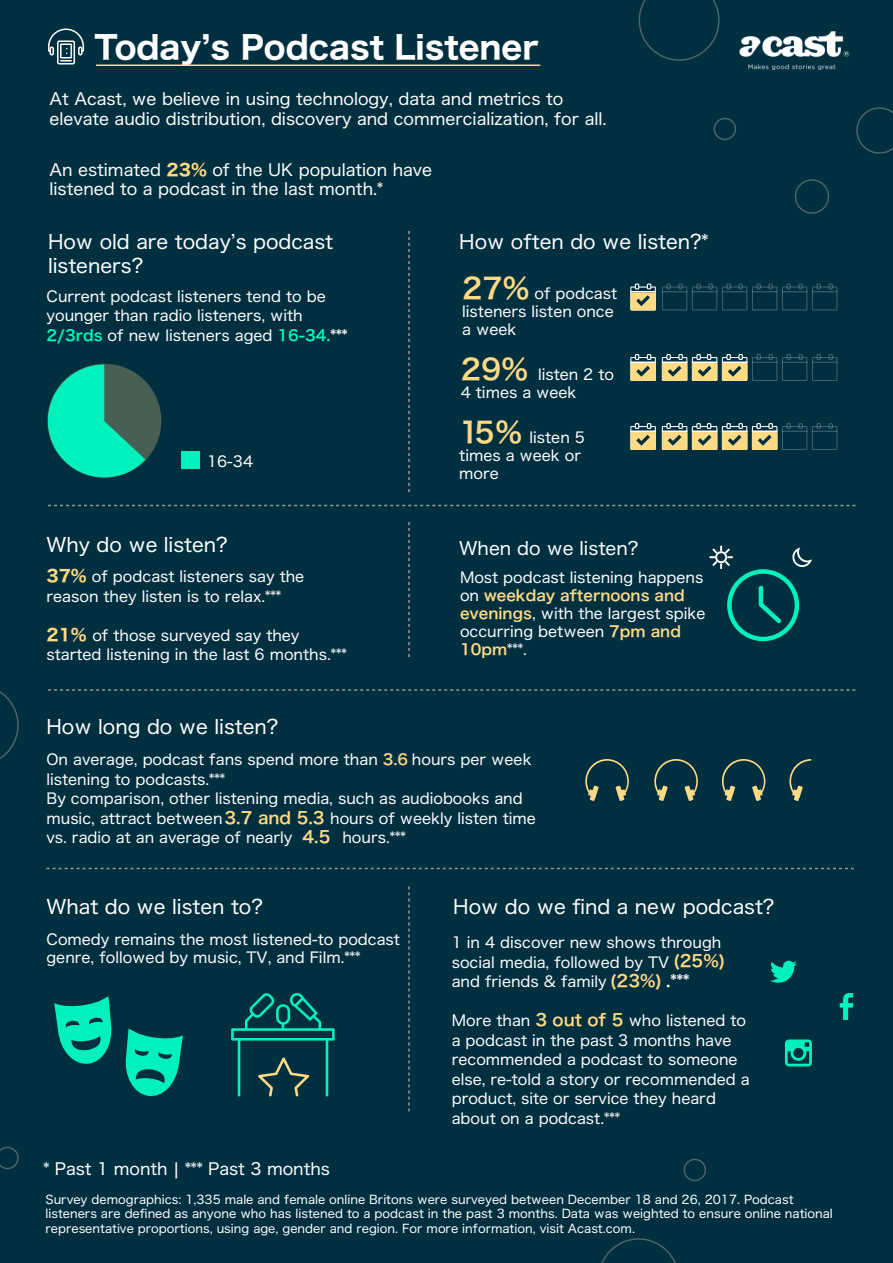
<style>
.page{position:relative;width:893px;height:1263px;background:#fff}
.page>*{position:absolute;margin:0;border:0;box-sizing:border-box;transform-origin:0 0}
.t1{font:31.5px "Hiragino Sans W7";color:#fff}
.t2{font:19.5px/24px "Hiragino Sans W4";color:#fff}
.t3{font:18px "Hiragino Sans W4";color:#fff}
.t4{font:16.5px/19.5px "Hiragino Sans W4";color:#fff}
.t5{font:16.5px "Hiragino Sans W6";color:#ffda85}
.t6{font:15px/19.5px "Hiragino Sans W4";color:#fff}
.t7{font:15px "Hiragino Sans W6";color:#ffda85}
.t8{font:12px/14.4px "Hiragino Sans W4";color:#fff}
.s1{font-family:"Hiragino Sans W7";color:#ffda85}
.s2{font-family:"Hiragino Sans W6";font-size:28.5px;color:#ffda85}
.s3{font-family:"Hiragino Sans W6";color:#00f6b7}
.s4{font-family:"Hiragino Sans W6"}
.s5{font-family:"Hiragino Sans W7";font-size:16.5px;color:#ffda85}
.s6{font-family:"Hiragino Sans W4";color:#fff}
.s7{font-family:"Hiragino Sans W6";color:#ffda85}
.s8{font-family:"Hiragino Sans W6";color:#f6d483}
.s9{font-family:"Hiragino Sans W6";font-size:16.5px;color:#ffda85}
.s10{font-family:"Hiragino Sans W6";font-size:16.5px}
</style>
<div class="page">
<div style="left:0;top:0;width:892px;height:1263px;background:#002f40"></div>
<hr style="left:97px;top:64px;width:442px;height:2px;background:#ffda85">
<div style="left:57px;top:40px;width:18px;height:24px;border:2px solid #fff;border-radius:2px"></div>
<svg style="left:61px;top:60px;width:10px;height:2px"></svg>
<div style="left:60px;top:44px;width:12px;height:14px;border:2px solid #fff"></div>
<div style="left:50px;top:46px;width:4px;height:10px;border:2px solid #fff;border-radius:2px"></div>
<div style="left:78px;top:46px;width:4px;height:10px;border:2px solid #fff;border-radius:2px"></div>
<svg style="left:48px;top:28px;width:37px;height:26px"></svg>
<svg style="left:408px;top:232px;width:2px;height:260px"></svg>
<svg style="left:408px;top:523px;width:2px;height:134px"></svg>
<svg style="left:408px;top:887px;width:2px;height:224px"></svg>
<svg style="left:48px;top:505px;width:806px;height:1px"></svg>
<svg style="left:48px;top:689px;width:806px;height:2px"></svg>
<svg style="left:46px;top:868px;width:807px;height:1px"></svg>
<svg style="left:806px;top:426px;width:1px;height:24px"></svg>
<svg style="left:776px;top:357px;width:1px;height:24px"></svg>
<svg style="left:630px;top:284px;width:26px;height:26px"></svg>
<svg style="left:630px;top:354px;width:26px;height:27px"></svg>
<svg style="left:630px;top:423px;width:26px;height:27px"></svg>
<svg style="left:662px;top:284px;width:24px;height:8px"></svg>
<svg style="left:722px;top:284px;width:24px;height:8px"></svg>
<svg style="left:782px;top:284px;width:24px;height:8px"></svg>
<svg style="left:782px;top:354px;width:24px;height:9px"></svg>
<svg style="left:662px;top:423px;width:144px;height:27px"></svg>
<svg style="left:692px;top:284px;width:24px;height:8px"></svg>
<svg style="left:752px;top:284px;width:24px;height:8px"></svg>
<svg style="left:662px;top:354px;width:114px;height:27px"></svg>
<svg style="left:812px;top:284px;width:24px;height:8px"></svg>
<svg style="left:812px;top:354px;width:24px;height:9px"></svg>
<svg style="left:812px;top:423px;width:24px;height:9px"></svg>
<div style="left:48px;top:364px;width:112px;height:113px;background:#495f53;border-radius:56px"></div>
<svg style="left:47px;top:364px;width:98px;height:114px"></svg>
<div style="left:182px;top:452px;width:18px;height:18px;background:#00f1bb"></div>
<svg style="left:638px;top:0;width:81px;height:61px"></svg>
<svg style="left:601px;top:1238px;width:75px;height:25px"></svg>
<svg style="left:0;top:691px;width:19px;height:68px"></svg>
<svg style="left:856px;top:107px;width:36px;height:47px"></svg>
<div style="left:713px;top:118px;width:23px;height:22px;border:2px solid #979797;border-radius:50%"></div>
<div style="left:683px;top:1159px;width:23px;height:22px;border:2px solid #979797;border-radius:50%"></div>
<svg style="left:0;top:1147px;width:19px;height:22px"></svg>
<div style="left:794px;top:179px;width:35px;height:35px;border:2px solid #979797;border-radius:50%"></div>
<div style="left:727px;top:569px;width:72px;height:72px;border:4px solid #00f1bb;border-radius:50%"></div>
<svg style="left:758px;top:585px;width:23px;height:39px"></svg>
<svg style="left:54px;top:996px;width:58px;height:68px"></svg>
<svg style="left:125px;top:1028px;width:58px;height:68px"></svg>
<svg style="left:231px;top:993px;width:103px;height:104px"></svg>
<svg style="left:585px;top:759px;width:43px;height:42px"></svg>
<svg style="left:654px;top:759px;width:44px;height:42px"></svg>
<svg style="left:722px;top:759px;width:43px;height:42px"></svg>
<svg style="left:789px;top:759px;width:22px;height:42px"></svg>
<svg style="left:709px;top:546px;width:23px;height:23px"></svg>
<svg style="left:792px;top:548px;width:20px;height:19px"></svg>
<svg style="left:770px;top:961px;width:27px;height:22px"></svg>
<svg style="left:839px;top:993px;width:14px;height:27px"></svg>
<svg style="left:784px;top:1040px;width:27px;height:26px"></svg>
<img style="left:716px;top:20px;width:134px;height:51px">
<h1 class="t1" style="left:94px;top:22px;width:446px">Todayʼs Podcast Listener</h1>
<p class="t4" style="left:50px;top:88px;width:558px">At Acast, we believe in using technology, data and metrics to elevate audio distribution, discovery and commercialization, for all.</p>
<p class="t4" style="left:50px;top:158px;width:384px">An estimated <span class="s1">23%</span> of the UK population have listened to a podcast in the last month.*</p>
<h2 class="t2" style="left:48px;top:228px;width:286px">How old are todayʼs podcast listeners?</h2>
<h2 class="t2" style="left:459px;top:228px;width:251px">How often do we listen?*</h2>
<p class="t6" style="left:462px;top:283px;width:156px;line-height:18px"><span class="s2">27%</span> of podcast listeners listen once a week</p>
<p class="t6" style="left:460px;top:364px;width:155px;line-height:18px"><span class="s2">29%</span> listen 2 to<br>4 times a week</p>
<p class="t6" style="left:459px;top:427px;width:127px;line-height:18px"><span class="s2">15%</span> listen 5 times a week or more</p>
<p class="t6" style="left:46px;top:285px;width:303px">Current podcast listeners tend to be younger than radio listeners, with<br><span class="s3">2/3rds</span> of new listeners aged <span class="s3">16-34.</span><span class="s4">***</span></p>
<p class="t6" style="left:207px;top:450px;width:48px">16-34</p>
<h2 class="t2" style="left:46px;top:531px;width:183px">Why do we listen?</h2>
<p class="t3" style="left:459px;top:532px;width:181px">When do we listen?</p>
<p class="t6" style="left:46px;top:566px;width:259px"><span class="s5">37%</span> of podcast listeners say the reason they listen is to relax.***</p>
<p class="t6" style="left:46px;top:624px;width:302px"><span class="s5">21%</span> of those surveyed say they started listening in the last 6 months.***</p>
<h2 class="t2" style="left:46px;top:713px;width:233px">How long do we listen?</h2>
<p class="t6" style="left:460px;top:567px;width:245px">Most podcast listening happens</p>
<p class="t7" style="left:460px;top:582px;width:226px"><span class="s6">on</span> weekday afternoons and</p>
<p class="t6" style="left:460px;top:603px;width:247px;line-height:18px"><span class="s7">evenings</span>, with the largest spike occurring between <span class="s7">7pm and</span></p>
<p class="t7" style="left:460px;top:636px;width:68px">10pm<span class="s6">***.</span></p>
<p class="t6" style="left:46px;top:749px;width:491px">On average, podcast fans spend more than <span class="s8">3.6</span> hours per week listening to podcasts.***<br>By comparison, other listening media, such as audiobooks and music, attract between <span class="s9">3.7 and 5.3</span> hours of weekly listen time vs. radio at an average of nearly</p>
<p class="t5" style="left:302px;top:822px;width:29px">4.5</p>
<p class="t6" style="left:342px;top:827px;width:65px">hours.***</p>
<h2 class="t2" style="left:46px;top:893px;width:218px">What do we listen to?</h2>
<h2 class="t2" style="left:453px;top:893px;width:322px">How do we find a new podcast?</h2>
<p class="t6" style="left:46px;top:929px;width:355px;line-height:18px">Comedy remains the most listened-to podcast genre, followed by music, TV, and Film.***</p>
<p class="t6" style="left:452px;top:932px;width:275px">1 in 4 discover new shows through social media, followed by TV <span class="s9">(25%) </span>and friends &amp; family <span class="s9">(23%)</span> <span class="s10">.***</span></p>
<p class="t6" style="left:451px;top:1010px;width:299px">More than <span class="s9">3 out of 5</span> who listened to a podcast in the past 3 months have recommended a podcast to someone else, re-told a story or recommended a product, site or service they heard about on a podcast.***</p>
<p class="t4" style="left:44px;top:1157px;width:288px">* Past 1 month | *** Past 3 months</p>
<p class="t8" style="left:46px;top:1191px;width:788px">Survey demographics: 1,335 male and female online Britons were surveyed between December 18 and 26, 2017. Podcast listeners are defined as anyone who has listened to a podcast in the past 3 months. Data was weighted to ensure online national representative proportions, using age, gender and region. For more information, visit Acast.com.</p>
</div>
